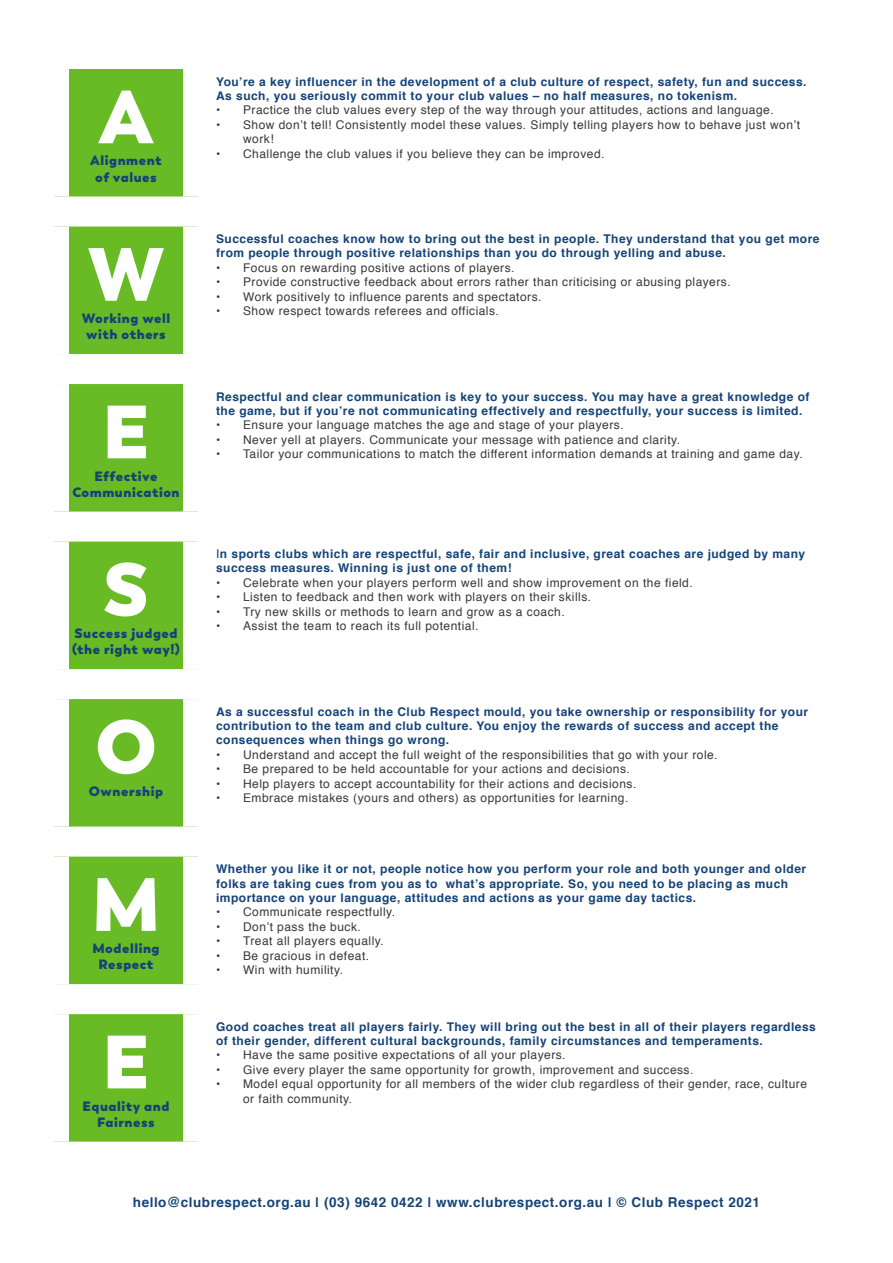
<style>
.page{position:relative;width:893px;height:1263px;background:#fff}
.page>*{position:absolute;margin:0;border:0;box-sizing:border-box;transform-origin:0 0}
.t1{font:800 75px "Trenda";color:#fff}
.t2{font:800 13.5px/16.2px "Trenda";letter-spacing:.04em;color:#154377;text-align:center}
.t3{font:700 13.5px "Helvetica";letter-spacing:.04em;color:#154377}
.t4{font:12px/14.4px "Helvetica";letter-spacing:.04em;color:#383839}
.t5{font:700 12px/14.4px "Helvetica";letter-spacing:.04em;color:#154377}
.s1{font-weight:400}
</style>
<div class="page">
<div style="left:69px;top:69px;width:114px;height:1073px;background:#68bb25"></div>
<div style="left:39px;top:984px;width:159px;height:30px;background:#fff"></div>
<div style="left:39px;top:827px;width:159px;height:30px;background:#fff"></div>
<div style="left:39px;top:669px;width:159px;height:30px;background:#fff"></div>
<div style="left:39px;top:512px;width:159px;height:30px;background:#fff"></div>
<div style="left:39px;top:354px;width:159px;height:30px;background:#fff"></div>
<div style="left:39px;top:197px;width:159px;height:30px;background:#fff"></div>
<h1 class="t1" style="left:99px;top:68px;width:56px">A</h1>
<p class="t2" style="left:95px;top:169px;width:63px">of values</p>
<p class="t2" style="left:90px;top:153px;width:73px">Alignment</p>
<h1 class="t1" style="left:88px;top:226px;width:78px">W</h1>
<p class="t2" style="left:86px;top:326px;width:81px">with others</p>
<p class="t2" style="left:82px;top:310px;width:90px">Working well</p>
<h1 class="t1" style="left:102px;top:383px;width:49px">E</h1>
<p class="t2" style="left:72px;top:484px;width:109px">Communication</p>
<p class="t2" style="left:94px;top:468px;width:65px">Effective</p>
<h1 class="t1" style="left:103px;top:541px;width:48px">S</h1>
<p class="t2" style="left:72px;top:641px;width:109px">(the right way!)</p>
<p class="t2" style="left:75px;top:625px;width:104px">Success judged</p>
<h1 class="t1" style="left:95px;top:698px;width:64px">O</h1>
<p class="t2" style="left:89px;top:783px;width:76px">Ownership</p>
<h1 class="t1" style="left:91px;top:856px;width:71px">M</h1>
<p class="t2" style="left:92px;top:940px;width:69px">Modelling<br>Respect</p>
<h1 class="t1" style="left:102px;top:1013px;width:49px">E</h1>
<p class="t2" style="left:97px;top:1114px;width:59px">Fairness</p>
<p class="t2" style="left:83px;top:1098px;width:88px">Equality and</p>
<p class="t5" style="left:216px;top:74px;width:592px">You’re a key influencer in the development of a club culture of respect, safety, fun and success.<br>As such, you seriously commit to your club values – no half measures, no tokenism.</p>
<p class="t4" style="left:216px;top:103px;width:559px">• Practice the club values every step of the way through your attitudes, actions and language.</p>
<p class="t4" style="left:243px;top:118px;width:558px;text-indent:-27px">• Show don’t tell! Consistently model these values. Simply telling players how to behave just won’t work!</p>
<p class="t4" style="left:216px;top:146px;width:390px">• Challenge the club values if you believe they can be improved.</p>
<p class="t5" style="left:216px;top:232px;width:605px">Successful coaches know how to bring out the best in people. They understand that you get more from people through positive relationships than you do through yelling and abuse.</p>
<p class="t4" style="left:216px;top:261px;width:300px">• Focus on rewarding positive actions of players.</p>
<p class="t4" style="left:216px;top:275px;width:516px">• Provide constructive feedback about errors rather than criticising or abusing players.</p>
<p class="t4" style="left:216px;top:290px;width:327px">• Work positively to influence parents and spectators.</p>
<p class="t4" style="left:216px;top:304px;width:284px">• Show respect towards referees and officials.</p>
<p class="t5" style="left:216px;top:389px;width:595px">Respectful and clear communication is key to your success. You may have a great knowledge of the game, but if you’re not communicating effectively and respectfully, your success is limited.</p>
<p class="t4" style="left:216px;top:418px;width:409px">• Ensure your language matches the age and stage of your players.</p>
<p class="t4" style="left:216px;top:433px;width:465px">• Never yell at players. Communicate your message with patience and clarity.</p>
<p class="t4" style="left:216px;top:447px;width:588px">• Tailor your communications to match the different information demands at training and game day.</p>
<p class="t5" style="left:216px;top:547px;width:591px"><span class="s1">I</span>n sports clubs which are respectful, safe, fair and inclusive, great coaches are judged by many success measures. Winning is just one of them!</p>
<p class="t4" style="left:216px;top:576px;width:478px">• Celebrate when your players perform well and show improvement on the field.</p>
<p class="t4" style="left:216px;top:590px;width:377px">• Listen to feedback and then work with players on their skills.</p>
<p class="t4" style="left:216px;top:605px;width:350px">• Try new skills or methods to learn and grow as a coach.</p>
<p class="t4" style="left:216px;top:619px;width:264px">• Assist the team to reach its full potential.</p>
<p class="t5" style="left:216px;top:704px;width:594px">As a successful coach in the Club Respect mould, you take ownership or responsibility for your contribution to the team and club culture. You enjoy the rewards of success and accept the consequences when things go wrong.</p>
<p class="t4" style="left:216px;top:748px;width:503px">• Understand and accept the full weight of the responsibilities that go with your role.</p>
<p class="t4" style="left:216px;top:762px;width:415px">• Be prepared to be held accountable for your actions and decisions.</p>
<p class="t4" style="left:216px;top:776px;width:422px">• Help players to accept accountability for their actions and decisions.</p>
<p class="t4" style="left:216px;top:791px;width:414px">• Embrace mistakes (yours and others) as opportunities for learning.</p>
<p class="t5" style="left:216px;top:862px;width:592px">Whether you like it or not, people notice how you perform your role and both younger and older folks are taking cues from you as to what’s appropriate. So, you need to be placing as much importance on your language, attitudes and actions as your game day tactics.</p>
<p class="t4" style="left:216px;top:905px;width:181px">• Communicate respectfully.</p>
<p class="t4" style="left:216px;top:920px;width:146px">• Don’t pass the buck.</p>
<p class="t4" style="left:216px;top:934px;width:169px">• Treat all players equally.</p>
<p class="t4" style="left:216px;top:948px;width:155px">• Be gracious in defeat.</p>
<p class="t4" style="left:216px;top:963px;width:128px">• Win with humility.</p>
<p class="t5" style="left:216px;top:1019px;width:601px">Good coaches treat all players fairly. They will bring out the best in all of their players regardless of their gender, different cultural backgrounds, family circumstances and temperaments.</p>
<p class="t4" style="left:216px;top:1048px;width:351px">• Have the same positive expectations of all your players.</p>
<p class="t4" style="left:216px;top:1063px;width:479px">• Give every player the same opportunity for growth, improvement and success.</p>
<p class="t4" style="left:243px;top:1077px;width:565px;text-indent:-27px">• Model equal opportunity for all members of the wider club regardless of their gender, race, culture or faith community.</p>
<p class="t3" style="left:133px;top:1191px;width:629px">hello@clubrespect.org.au | (03) 9642 0422 | www.clubrespect.org.au | © Club Respect 2021</p>
</div>
